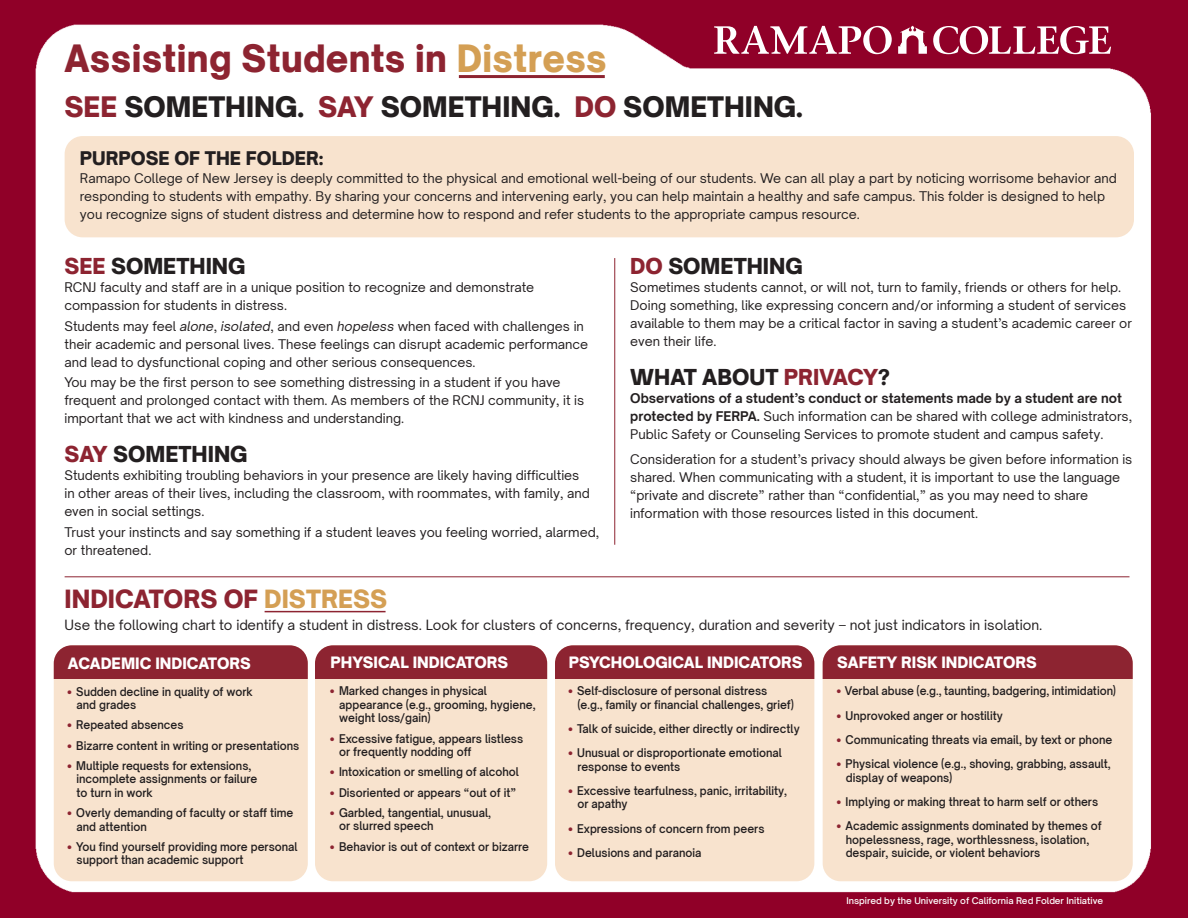
<style>
.page{position:relative;width:1188px;height:918px;background:#fff}
.page>*{position:absolute;margin:0;border:0;box-sizing:border-box;transform-origin:0 0}
.No_Spacing{font:900 36px "Open Sauce One";letter-spacing:.01em;color:#8d2431}
.No_Spacing-2{font:900 27px "Open Sauce One";color:#231f20}
.No_Spacing-3{font:900 24px "Open Sauce One";color:#8d2431}
.No_Spacing-4{font:900 21px "Open Sauce One";color:#231f20}
.No_Spacing-5{font:900 18px "Open Sauce One";color:#231f20}
.No_Spacing-6{font:900 15px "Open Sauce One";color:#fff}
.No_Spacing-7{font:13.5px "Open Sauce One";color:#231f20}
.No_Spacing-8{font:12.75px/18px "Open Sauce One";color:#231f20}
.No_Spacing-9{font:600 11.25px/13.5px "Open Sauce One";color:#231f20;scale:.96 1}
.No_Spacing-10{font:500 9px "Open Sauce One";color:#fff}
.s1{color:#d49f54}
.s2{color:#8d2431}
.s3{font-style:italic}
.s4{font-weight:700}
.s5{font-weight:900;font-size:15px;color:#8d2431}
</style>
<div class="page">
<img style="left:0;top:0;width:1188px;height:918px">
<svg style="left:898px;top:26px;width:29px;height:28px"></svg>
<svg style="left:714px;top:26px;width:178px;height:28px"></svg>
<svg style="left:933px;top:26px;width:178px;height:28px"></svg>
<div style="left:54px;top:645px;width:254px;height:236px;background:#f8e3ce;border-radius:18px"></div>
<div style="left:54px;top:645px;width:254px;height:34px;background:#8d2431"></div>
<div style="left:65px;top:136px;width:1069px;height:101px;background:#f8e3ce;border-radius:18px"></div>
<div style="left:823px;top:645px;width:310px;height:236px;background:#f8e3ce;border-radius:18px"></div>
<div style="left:823px;top:645px;width:310px;height:34px;background:#8d2431"></div>
<div style="left:555px;top:645px;width:259px;height:236px;background:#f8e3ce;border-radius:18px"></div>
<div style="left:555px;top:645px;width:259px;height:34px;background:#8d2431"></div>
<div style="left:315px;top:645px;width:232px;height:236px;background:#f8e3ce;border-radius:18px"></div>
<div style="left:315px;top:645px;width:232px;height:34px;background:#8d2431"></div>
<hr style="left:459px;top:75px;width:146px;height:3px;background:#8d2431">
<hr style="left:265px;top:611px;width:121px;height:1px;background:#8d2431">
<hr style="left:65px;top:577px;width:1064px;height:1px;background:#8d2431">
<hr style="left:615px;top:258px;width:1px;height:287px;background:#8d2431">
<p class="No_Spacing" style="left:64px;top:35px;width:544px">Assisting Students in <span class="s1">Distress</span></p>
<p class="No_Spacing-2" style="left:64px;top:89px;width:740px"><span class="s2">SEE</span> SOMETHING. <span class="s2">SAY</span> SOMETHING. <span class="s2">DO</span> SOMETHING.</p>
<p class="No_Spacing-5" style="left:80px;top:146px;width:245px">PURPOSE OF THE FOLDER:</p>
<p class="No_Spacing-8" style="left:80px;top:169px;width:1038px">Ramapo College of New Jersey is deeply committed to the physical and emotional well-being of our students. We can all play a part by noticing worrisome behavior and responding to students with empathy. By sharing your concerns and intervening early, you can help maintain a healthy and safe campus. This folder is designed to help you recognize signs of student distress and determine how to respond and refer students to the appropriate campus resource.</p>
<p class="No_Spacing-4" style="left:64px;top:252px;width:183px"><span class="s2">SEE</span> SOMETHING</p>
<p class="No_Spacing-8" style="left:64px;top:278px;width:471px">RCNJ faculty and staff are in a unique position to recognize and demonstrate compassion for students in distress.</p>
<p class="No_Spacing-8" style="left:64px;top:317px;width:525px">Students may feel <span class="s3">alone</span>, <span class="s3">isolated</span>, and even <span class="s3">hopeless</span> when faced with challenges in their academic and personal lives. These feelings can disrupt academic performance and lead to dysfunctional coping and other serious consequences.</p>
<p class="No_Spacing-8" style="left:64px;top:373px;width:521px">You may be the first person to see something distressing in a student if you have frequent and prolonged contact with them. As members of the RCNJ community, it is important that we act with kindness and understanding.</p>
<p class="No_Spacing-4" style="left:64px;top:441px;width:185px"><span class="s2">SAY</span> SOMETHING</p>
<p class="No_Spacing-8" style="left:64px;top:466px;width:527px">Students exhibiting troubling behaviors in your presence are likely having difficulties in other areas of their lives, including the classroom, with roommates, with family, and even in social settings.</p>
<p class="No_Spacing-8" style="left:64px;top:523px;width:536px">Trust your instincts and say something if a student leaves you feeling worried, alarmed, or threatened.</p>
<p class="No_Spacing-3" style="left:65px;top:584px;width:324px">INDICATORS OF <span class="s1">DISTRESS</span></p>
<p class="No_Spacing-7" style="left:65px;top:617px;width:979px">Use the following chart to identify a student in distress. Look for clusters of concerns, frequency, duration and severity – not just indicators in isolation.</p>
<p class="No_Spacing-4" style="left:630px;top:252px;width:174px"><span class="s2">DO</span> SOMETHING</p>
<p class="No_Spacing-8" style="left:630px;top:278px;width:503px">Sometimes students cannot, or will not, turn to family, friends or others for help.<br>Doing something, like expressing concern and/or informing a student of services available to them may be a critical factor in saving a student’s academic career or even their life.</p>
<p class="No_Spacing-4" style="left:630px;top:363px;width:261px">WHAT ABOUT <span class="s2">PRIVACY</span>?</p>
<p class="No_Spacing-8" style="left:630px;top:389px;width:503px"><span class="s4">Observations of a student’s conduct or statements made by a student are not protected by FERPA.</span> Such information can be shared with college administrators,<br>Public Safety or Counseling Services to promote student and campus safety.</p>
<p class="No_Spacing-8" style="left:630px;top:449px;width:504px">Consideration for a student’s privacy should always be given before information is shared. When communicating with a student, it is important to use the language “private and discrete” rather than “confidential,” as you may need to share information with those resources listed in this document.</p>
<p class="No_Spacing-6" style="left:68px;top:653px;width:184px">ACADEMIC INDICATORS</p>
<p class="No_Spacing-9" style="left:77px;top:684px;width:185px;text-indent:-10px"><span class="s5">•</span> Sudden decline in quality of work and grades</p>
<p class="No_Spacing-9" style="left:67px;top:718px;width:123px"><span class="s5">•</span> Repeated absences</p>
<p class="No_Spacing-9" style="left:67px;top:738px;width:244px"><span class="s5">•</span> Bizarre content in writing or presentations</p>
<p class="No_Spacing-9" style="left:77px;top:759px;width:190px;text-indent:-10px"><span class="s5">•</span> Multiple requests for extensions, incomplete assignments or failure to turn in work</p>
<p class="No_Spacing-9" style="left:77px;top:806px;width:227px;text-indent:-10px"><span class="s5">•</span> Overly demanding of faculty or staff time and attention</p>
<p class="No_Spacing-9" style="left:77px;top:840px;width:232px;text-indent:-10px"><span class="s5">•</span> You find yourself providing more personal support than academic support</p>
<p class="No_Spacing-6" style="left:331px;top:653px;width:179px">PHYSICAL INDICATORS</p>
<p class="No_Spacing-9" style="left:339px;top:684px;width:206px;text-indent:-10px"><span class="s5">•</span> Marked changes in physical appearance (e.g., grooming, hygiene, weight loss/gain)</p>
<p class="No_Spacing-9" style="left:339px;top:731px;width:193px;text-indent:-10px"><span class="s5">•</span> Excessive fatigue, appears listless or frequently nodding off</p>
<p class="No_Spacing-9" style="left:330px;top:765px;width:199px"><span class="s5">•</span> Intoxication or smelling of alcohol</p>
<p class="No_Spacing-9" style="left:330px;top:785px;width:196px"><span class="s5">•</span> Disoriented or appears “out of it”</p>
<p class="No_Spacing-9" style="left:339px;top:806px;width:160px;text-indent:-10px"><span class="s5">•</span> Garbled, tangential, unusual, or slurred speech</p>
<p class="No_Spacing-9" style="left:330px;top:839px;width:209px"><span class="s5">•</span> Behavior is out of context or bizarre</p>
<p class="No_Spacing-6" style="left:569px;top:653px;width:235px">PSYCHOLOGICAL INDICATORS</p>
<p class="No_Spacing-9" style="left:577px;top:684px;width:227px;text-indent:-10px"><span class="s5">•</span> Self-disclosure of personal distress (e.g., family or financial challenges, grief)</p>
<p class="No_Spacing-9" style="left:568px;top:722px;width:243px"><span class="s5">•</span> Talk of suicide, either directly or indirectly</p>
<p class="No_Spacing-9" style="left:577px;top:746px;width:215px;text-indent:-10px"><span class="s5">•</span> Unusual or disproportionate emotional response to events</p>
<p class="No_Spacing-9" style="left:577px;top:784px;width:220px;text-indent:-10px"><span class="s5">•</span> Excessive tearfulness, panic, irritability, or apathy</p>
<p class="No_Spacing-9" style="left:568px;top:822px;width:207px"><span class="s5">•</span> Expressions of concern from peers</p>
<p class="No_Spacing-9" style="left:568px;top:846px;width:141px"><span class="s5">•</span> Delusions and paranoia</p>
<p class="No_Spacing-6" style="left:837px;top:653px;width:201px">SAFETY RISK INDICATORS</p>
<p class="No_Spacing-9" style="left:836px;top:684px;width:293px"><span class="s5">•</span> Verbal abuse (e.g., taunting, badgering, intimidation)</p>
<p class="No_Spacing-9" style="left:836px;top:708px;width:175px"><span class="s5">•</span> Unprovoked anger or hostility</p>
<p class="No_Spacing-9" style="left:836px;top:733px;width:289px"><span class="s5">•</span> Communicating threats via email, by text or phone</p>
<p class="No_Spacing-9" style="left:846px;top:757px;width:278px;text-indent:-10px"><span class="s5">•</span> Physical violence (e.g., shoving, grabbing, assault, display of weapons)</p>
<p class="No_Spacing-9" style="left:836px;top:795px;width:274px"><span class="s5">•</span> Implying or making threat to harm self or others</p>
<p class="No_Spacing-9" style="left:846px;top:819px;width:268px;text-indent:-10px"><span class="s5">•</span> Academic assignments dominated by themes of hopelessness, rage, worthlessness, isolation, despair, suicide, or violent behaviors</p>
<p class="No_Spacing-10" style="left:846px;top:895px;width:258px">Inspired by the University of California Red Folder Initiative</p>
</div>
